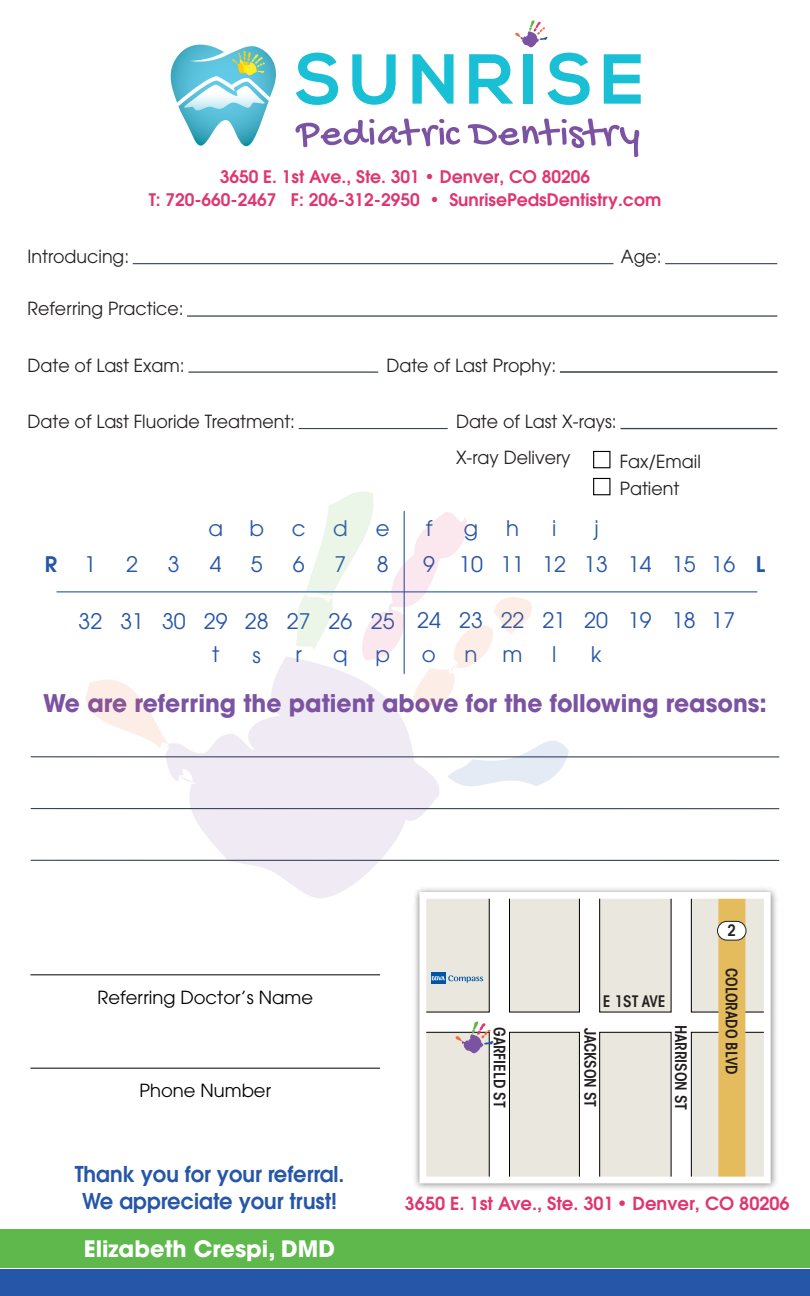
<style>
.page{position:relative;width:810px;height:1296px;background:#fff}
.page>*{position:absolute;margin:0;border:0;box-sizing:border-box;transform-origin:0 0}
.t1{font:700 24.07px "ITC Avant Garde Std";color:#7b53a2}
.t2{font:700 22.5px "ITC Avant Garde Std";color:#fff}
.t3{font:600 21.6px/27px "ITC Avant Garde Std";color:#2556a7;text-align:center}
.t4{font:21.38px "ITC Avant Garde Std";color:#2556a7}
.t5{font:600 21.38px "ITC Avant Garde Std";color:#2556a7}
.t6{font:18px/27px "ITC Avant Garde Std";color:#231f20}
.t7{font:600 18px "ITC Avant Garde Std";color:#df3671}
.t8{font:18px "ITC Avant Garde Std";color:#000}
.t9{font:600 17.32px/22.9px "ITC Avant Garde Std";color:#df3671;text-align:center}
.t10{font:600 condensed 15.75px "ITC Avant Garde Std";color:#231f20}
</style>
<div class="page">
<hr style="left:30px;top:974px;width:350px;height:1px;background:#000">
<hr style="left:30px;top:1068px;width:350px;height:1px;background:#000">
<svg style="left:296px;top:53px;width:42px;height:52px"></svg>
<svg style="left:352px;top:54px;width:44px;height:51px"></svg>
<svg style="left:412px;top:54px;width:42px;height:50px"></svg>
<svg style="left:604px;top:54px;width:37px;height:50px"></svg>
<svg style="left:469px;top:20px;width:121px;height:85px"></svg>
<svg style="left:296px;top:119px;width:164px;height:28px"></svg>
<svg style="left:468px;top:119px;width:171px;height:38px"></svg>
<svg style="left:170px;top:44px;width:106px;height:103px"></svg>
<div style="left:0;top:1270px;width:810px;height:26px;background:#2556a7"></div>
<div style="left:0;top:1230px;width:810px;height:38px;background:#5eb84c"></div>
<hr style="left:133px;top:263px;width:480px;height:1px;background:#3a4357">
<hr style="left:187px;top:315px;width:590px;height:2px;background:#3a4357">
<hr style="left:299px;top:428px;width:149px;height:1px;background:#3a4357">
<hr style="left:188px;top:371px;width:190px;height:2px;background:#3a4357">
<div style="left:593px;top:451px;width:17px;height:17px;border:1px solid #000"></div>
<div style="left:593px;top:478px;width:17px;height:17px;border:1px solid #000"></div>
<hr style="left:31px;top:756px;width:748px;height:1px;background:#3a4357">
<hr style="left:31px;top:808px;width:748px;height:1px;background:#3a4357">
<hr style="left:31px;top:860px;width:748px;height:1px;background:#3a4357">
<hr style="left:665px;top:263px;width:112px;height:1px;background:#3a4357">
<hr style="left:621px;top:428px;width:156px;height:1px;background:#3a4357">
<hr style="left:560px;top:371px;width:218px;height:2px;background:#3a4357">
<hr style="left:57px;top:591px;width:700px;height:1px;background:#2556a7">
<svg style="left:447px;top:740px;width:122px;height:46px"></svg>
<svg style="left:166px;top:657px;width:275px;height:241px;fill:#efeaf4"></svg>
<svg style="left:292px;top:491px;width:246px;height:216px"></svg>
<svg style="left:179px;top:775px;width:18px;height:9px"></svg>
<svg style="left:85px;top:671px;width:83px;height:78px"></svg>
<img style="left:409px;top:867px;width:367px;height:322px">
<svg style="left:428px;top:900px;width:335px;height:275px"></svg>
<div style="left:718px;top:895px;width:27px;height:285px;background:#e4bc5e"></div>
<div style="left:420px;top:892px;width:351px;height:291px;border:7px solid #fff"></div>
<svg style="left:456px;top:1021px;width:37px;height:33px"></svg>
<div style="left:431px;top:972px;width:14px;height:12px;background:#0055a4"></div>
<svg style="left:432px;top:975px;width:51px;height:8px"></svg>
<div style="left:718px;top:921px;width:28px;height:19px;background:#fff;border-radius:9px"></div>
<div style="left:717px;top:921px;width:29px;height:19px;border:1px solid #231f20;border-radius:9px"></div>
<p class="t9" style="left:149px;top:165px;width:514px">3650 E. 1st Ave., Ste. 301 • Denver, CO 80206<br>T: 720-660-2467 F: 206-312-2950 • SunrisePedsDentistry.com</p>
<p class="t6" style="left:28px;top:243px;width:103px">Introducing:</p>
<p class="t6" style="left:621px;top:243px;width:42px">Age:</p>
<p class="t6" style="left:28px;top:295px;width:158px">Referring Practice:</p>
<p class="t6" style="left:28px;top:351px;width:159px">Date of Last Exam:</p>
<p class="t6" style="left:386px;top:351px;width:171px">Date of Last Prophy:</p>
<p class="t6" style="left:28px;top:408px;width:269px">Date of Last Fluoride Treatment:</p>
<p class="t6" style="left:456px;top:403px;width:162px;line-height:36px">Date of Last X-rays:<br>X-ray Delivery</p>
<p class="t6" style="left:620px;top:448px;width:83px">Fax/Email<br>Patient</p>
<p class="t4" style="left:208px;top:515px;width:16px">a</p>
<p class="t4" style="left:249px;top:515px;width:16px">b</p>
<p class="t4" style="left:292px;top:515px;width:15px">c</p>
<p class="t4" style="left:333px;top:515px;width:16px">d</p>
<p class="t4" style="left:376px;top:515px;width:15px">e</p>
<p class="t4" style="left:426px;top:515px;width:8px">f</p>
<p class="t4" style="left:464px;top:515px;width:16px">g</p>
<p class="t4" style="left:506px;top:515px;width:15px">h</p>
<p class="t4" style="left:552px;top:515px;width:6px">i</p>
<p class="t4" style="left:594px;top:515px;width:6px">j</p>
<p class="t5" style="left:45px;top:550px;width:14px">R</p>
<p class="t4" style="left:84px;top:551px;width:13px">1</p>
<p class="t4" style="left:126px;top:551px;width:13px">2</p>
<p class="t4" style="left:168px;top:551px;width:13px">3</p>
<p class="t4" style="left:210px;top:551px;width:13px">4</p>
<p class="t4" style="left:251px;top:551px;width:13px">5</p>
<p class="t4" style="left:293px;top:551px;width:13px">6</p>
<p class="t4" style="left:334px;top:551px;width:13px">7</p>
<p class="t4" style="left:377px;top:551px;width:13px">8</p>
<p class="t4" style="left:79px;top:608px;width:318px">32 31 30 29 28 27 26 25</p>
<p class="t4" style="left:423px;top:551px;width:314px">9 10 11 12 13 14 15 16</p>
<p class="t4" style="left:417px;top:607px;width:319px">24 23 22 21 20 19 18 17</p>
<p class="t4" style="left:212px;top:641px;width:9px">t</p>
<p class="t4" style="left:253px;top:642px;width:10px">s</p>
<p class="t4" style="left:296px;top:641px;width:8px">r</p>
<p class="t4" style="left:333px;top:641px;width:16px">q</p>
<p class="t4" style="left:375px;top:641px;width:16px">p</p>
<p class="t4" style="left:422px;top:641px;width:16px">o</p>
<p class="t4" style="left:464px;top:641px;width:60px">n m</p>
<p class="t4" style="left:552px;top:641px;width:6px">l</p>
<p class="t4" style="left:591px;top:641px;width:12px">k</p>
<p class="t5" style="left:756px;top:550px;width:11px">L</p>
<h1 class="t1" style="left:43px;top:687px;width:725px">We are referring the patient above for the following reasons:</h1>
<p class="t8" style="left:97px;top:986px;width:217px">Referring Doctor’s Name</p>
<p class="t8" style="left:139px;top:1079px;width:133px">Phone Number</p>
<p class="t3" style="left:75px;top:1160px;width:271px">Thank you for your referral.<br>We appreciate your trust!</p>
<p class="t2" style="left:84px;top:1234px;width:253px">Elizabeth Crespi, DMD</p>
<p class="t10" style="left:603px;top:991px;width:64px">E 1ST AVE</p>
<p class="t10" style="left:509px;top:1027px;width:82px;rotate:90deg">GARFIELD ST</p>
<p class="t10" style="left:600px;top:1028px;width:81px;rotate:90deg">JACKSON ST</p>
<p class="t10" style="left:691px;top:1025px;width:87px;rotate:90deg">HARRISON ST</p>
<p class="t10" style="left:728px;top:921px;width:10px">2</p>
<p class="t10" style="left:741px;top:968px;width:108px;rotate:90deg">COLORADO BLVD</p>
<p class="t7" style="left:405px;top:1192px;width:386px">3650 E. 1st Ave., Ste. 301 • Denver, CO 80206</p>
</div>
